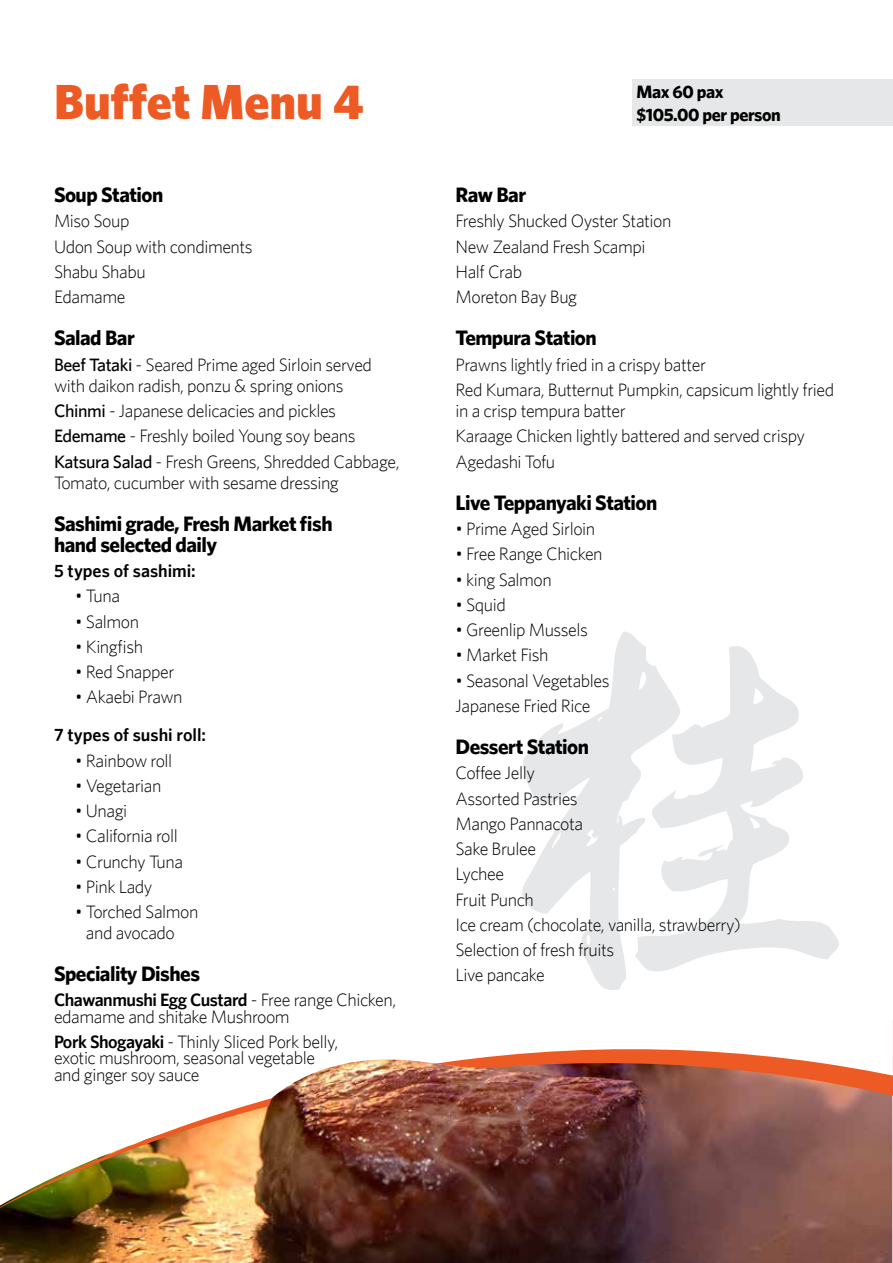
<style>
.page{position:relative;width:893px;height:1263px;background:#fff}
.page>*{position:absolute;margin:0;border:0;box-sizing:border-box;transform-origin:0 0}
.t1{font:900 49.5px "Whitney HTF";color:#ee5a23}
.t2{font:21px/21px "Whitney HTF Bold 2";letter-spacing:-.025em;color:#000}
.t3{font:300 18px/25.2px "Whitney HTF";letter-spacing:-.025em;color:#000}
.t4{font:600 18px "Whitney HTF";color:#000}
.t5{font:18px/23.5px "Whitney HTF Bold 2";letter-spacing:-.025em;color:#000}
.s1{font-weight:500}
.s2{font-weight:600}
</style>
<div class="page">
<svg style="left:681px;top:646px;width:158px;height:319px"></svg>
<svg style="left:522px;top:632px;width:159px;height:358px"></svg>
<img style="left:0;top:1225px;width:254px;height:38px">
<img style="left:0;top:1047px;width:893px;height:178px">
<img style="left:254px;top:1047px;width:638px;height:216px">
<div style="left:632px;top:79px;width:261px;height:46px;background:#e6e7e8"></div>
<h1 class="t1" style="left:54px;top:71px;width:311px">Buffet Menu 4</h1>
<p class="t2" style="left:54px;top:184px;width:111px">Soup Station</p>
<p class="t3" style="left:54px;top:208px;width:200px">Miso Soup<br>Udon Soup with condiments<br>Shabu Shabu<br>Edamame</p>
<p class="t2" style="left:54px;top:327px;width:82px">Salad Bar</p>
<p class="t3" style="left:54px;top:354px;width:320px;line-height:21px"><span class="s1">Beef Tataki</span> - Seared Prime aged Sirloin served with daikon radish, ponzu &amp; spring onions</p>
<p class="t3" style="left:54px;top:398px;width:347px"><span class="s1">Chinmi</span> - Japanese delicacies and pickles<br><span class="s1">Edemame</span> - Freshly boiled Young soy beans<br><span class="s1">Katsura Salad</span> - Fresh Greens, Shredded Cabbage,</p>
<p class="t3" style="left:54px;top:469px;width:286px">Tomato, cucumber with sesame dressing</p>
<p class="t2" style="left:54px;top:512px;width:280px">Sashimi grade, Fresh Market fish hand selected daily</p>
<p class="t4" style="left:54px;top:560px;width:143px">5 types of sashimi:</p>
<p class="t3" style="left:75px;top:583px;width:46px">• Tuna</p>
<p class="t3" style="left:75px;top:608px;width:65px">• Salmon</p>
<p class="t3" style="left:75px;top:634px;width:69px">• Kingfish</p>
<p class="t3" style="left:75px;top:659px;width:101px">• Red Snapper</p>
<p class="t3" style="left:75px;top:684px;width:109px">• Akaebi Prawn</p>
<p class="t4" style="left:54px;top:724px;width:154px">7 types of sushi roll:</p>
<p class="t3" style="left:75px;top:747px;width:99px">• Rainbow roll</p>
<p class="t3" style="left:75px;top:773px;width:88px">• Vegetarian</p>
<p class="t3" style="left:75px;top:798px;width:54px">• Unagi</p>
<p class="t3" style="left:75px;top:823px;width:104px">• California roll</p>
<p class="t3" style="left:75px;top:848px;width:109px">• Crunchy Tuna</p>
<p class="t3" style="left:75px;top:874px;width:79px">• Pink Lady</p>
<p class="t3" style="left:86px;top:901px;width:114px;line-height:21px;text-indent:-11px">• Torched Salmon and avocado</p>
<p class="t2" style="left:54px;top:963px;width:148px">Speciality Dishes</p>
<p class="t3" style="left:54px;top:991px;width:344px;line-height:16.5px"><span class="s2">Chawanmushi Egg Custard</span> - Free range Chicken, edamame and shitake Mushroom</p>
<p class="t3" style="left:54px;top:1033px;width:286px;line-height:16.5px"><span class="s2">Pork Shogayaki</span> - Thinly Sliced Pork belly, exotic mushroom, seasonal vegetable and ginger soy sauce</p>
<p class="t5" style="left:636px;top:79px;width:146px">Max 60 pax $105.00 per person</p>
<p class="t2" style="left:455px;top:184px;width:72px">Raw Bar</p>
<p class="t3" style="left:455px;top:208px;width:217px">Freshly Shucked Oyster Station<br>New Zealand Fresh Scampi<br>Half Crab<br>Moreton Bay Bug</p>
<p class="t2" style="left:455px;top:327px;width:143px">Tempura Station</p>
<p class="t3" style="left:455px;top:352px;width:380px">Prawns lightly fried in a crispy batter<br>Red Kumara, Butternut Pumpkin, capsicum lightly fried</p>
<p class="t3" style="left:455px;top:398px;width:351px">in a crisp tempura batter<br>Karaage Chicken lightly battered and served crispy<br>Agedashi Tofu</p>
<p class="t2" style="left:455px;top:491px;width:203px">Live Teppanyaki Station</p>
<p class="t3" style="left:455px;top:516px;width:141px">• Prime Aged Sirloin</p>
<p class="t3" style="left:455px;top:541px;width:149px">• Free Range Chicken</p>
<p class="t3" style="left:455px;top:566px;width:98px">• king Salmon</p>
<p class="t3" style="left:455px;top:592px;width:52px">• Squid</p>
<p class="t3" style="left:455px;top:617px;width:134px">• Greenlip Mussels</p>
<p class="t3" style="left:455px;top:642px;width:95px">• Market Fish</p>
<p class="t3" style="left:455px;top:667px;width:156px">• Seasonal Vegetables<br>Japanese Fried Rice</p>
<p class="t2" style="left:455px;top:736px;width:135px">Dessert Station</p>
<p class="t3" style="left:455px;top:760px;width:287px">Coffee Jelly<br>Assorted Pastries<br>Mango Pannacota<br>Sake Brulee<br>Lychee<br>Fruit Punch<br>Ice cream (chocolate, vanilla, strawberry)<br>Selection of fresh fruits<br>Live pancake</p>
</div>
